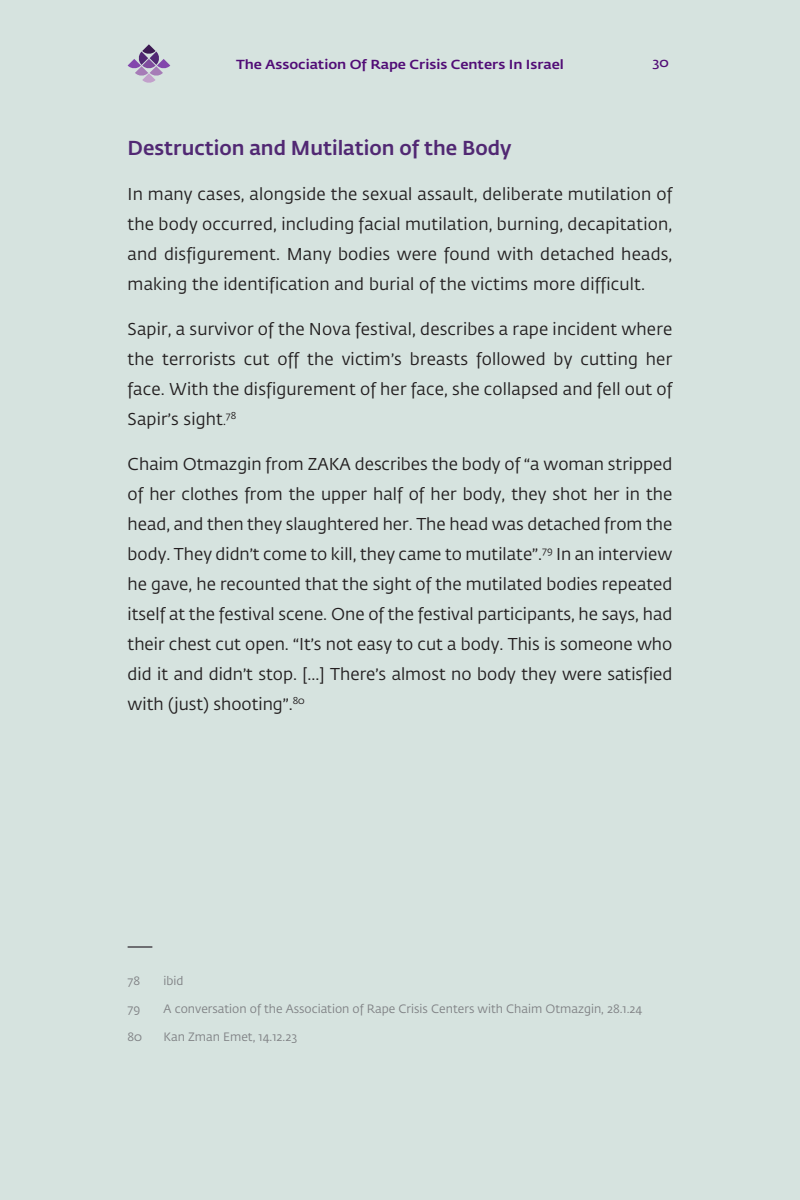
<style>
.page{position:relative;width:800px;height:1200px;background:#d6e3df}
.page>*{position:absolute;margin:0;border:0;box-sizing:border-box;transform-origin:0 0}
.t1{font:500 20px "Fedra Sans H+L";color:#512873}
.t2{font:17px/30px "Fedra Sans H+L";color:#231f20;text-align:right}
.t3{font:500 13px "Fedra Sans H+L";color:#510c76;scale:1.1 1}
.t4{font:600 13px "Fedra Sans H+L";color:#510c76;scale:1.1 1}
.t5{font:12px "Fedra Sans H+L";color:#808285}
.t6{font:12px "Adobe Hebrew";color:#231f20}
.t7{font:9.9px "Fedra Sans H+L";color:#231f20}
.s1{font-size:17px}
</style>
<div class="page">
<svg style="left:128px;top:44px;width:42px;height:39px"></svg>
<hr style="left:128px;top:946px;width:24px;height:2px;background:#6d6e71">
<p class="t3" style="left:236px;top:56px;width:300px">The Association Of Rape Crisis Centers In Israel</p>
<p class="t4" style="left:652px;top:55px;width:16px">30</p>
<p class="t1" style="left:128px;top:136px;width:385px">Destruction and Mutilation of the Body</p>
<p class="t2" style="left:128px;top:180px;width:546px;text-align:justify">In many cases, alongside the sexual assault, deliberate mutilation of the body occurred, including facial mutilation, burning, decapitation, and disfigurement. Many bodies were found with detached heads, making the identification and burial of the victims more difficult.</p>
<p class="t2" style="left:128px;top:315px;width:546px">Sapir a, survivor of the Nova festival, describes a rape incident where her</p>
<p class="t2" style="left:162px;top:345px;width:75px">terrorists</p>
<p class="t2" style="left:342px;top:345px;width:62px">victim s’</p>
<p class="t2" style="left:580px;top:345px;width:59px">cutting</p>
<p class="t2" style="left:278px;top:345px;width:23px">off</p>
<p class="t2" style="left:476px;top:345px;width:71px">followed</p>
<p class="t2" style="left:128px;top:345px;width:546px;text-align:left">the<br>face. With the disfigurement of her face, she collapsed and fell out of</p>
<p class="t6" style="left:223px;top:414px;width:4px">.</p>
<p class="t2" style="left:307px;top:345px;width:28px">the</p>
<p class="t2" style="left:410px;top:345px;width:60px">breasts</p>
<p class="t2" style="left:554px;top:345px;width:20px">by</p>
<p class="t2" style="left:244px;top:345px;width:27px">cut</p>
<p class="t2" style="left:128px;top:405px;width:97px">Sapir s’ sight</p>
<p class="t7" style="left:226px;top:410px;width:12px">78</p>
<p class="t2" style="left:128px;top:450px;width:546px">Chaim Otmazgin from ZAKA describes the body of a“ woman stripped of her clothes from the upper half of her body, they shot her in the head, and then they slaughtered her. The head was detached from the In an interview</p>
<p class="t2" style="left:128px;top:540px;width:546px;text-align:left">body. They didn t’ come to kill, they came to mutilate”<br>he gave, he recounted that the sight of the mutilated bodies repeated itself at the festival scene. One of the festival participants, he says, had their chest cut open “. It s’ not easy to cut a body. This is someone who did it and didn t’ stop [. ...] There s’ almost no body they were satisfied</p>
<p class="t7" style="left:289px;top:695px;width:18px"><span class="s1">.</span>80</p>
<p class="t7" style="left:538px;top:545px;width:16px"><span class="s1">.</span>79</p>
<p class="t2" style="left:128px;top:690px;width:163px">with (just) shooting“</p>
<p class="t5" style="left:128px;top:974px;width:14px">78</p>
<p class="t5" style="left:164px;top:974px;width:22px">ibid</p>
<p class="t5" style="left:128px;top:1002px;width:14px">79</p>
<p class="t5" style="left:164px;top:1002px;width:480px">A conversation of the Association of Rape Crisis Centers with Chaim Otmazgin, 28.1.24</p>
<p class="t5" style="left:128px;top:1030px;width:16px">80</p>
<p class="t5" style="left:164px;top:1030px;width:135px">Kan Zman Emet, 14.12.23</p>
</div>
